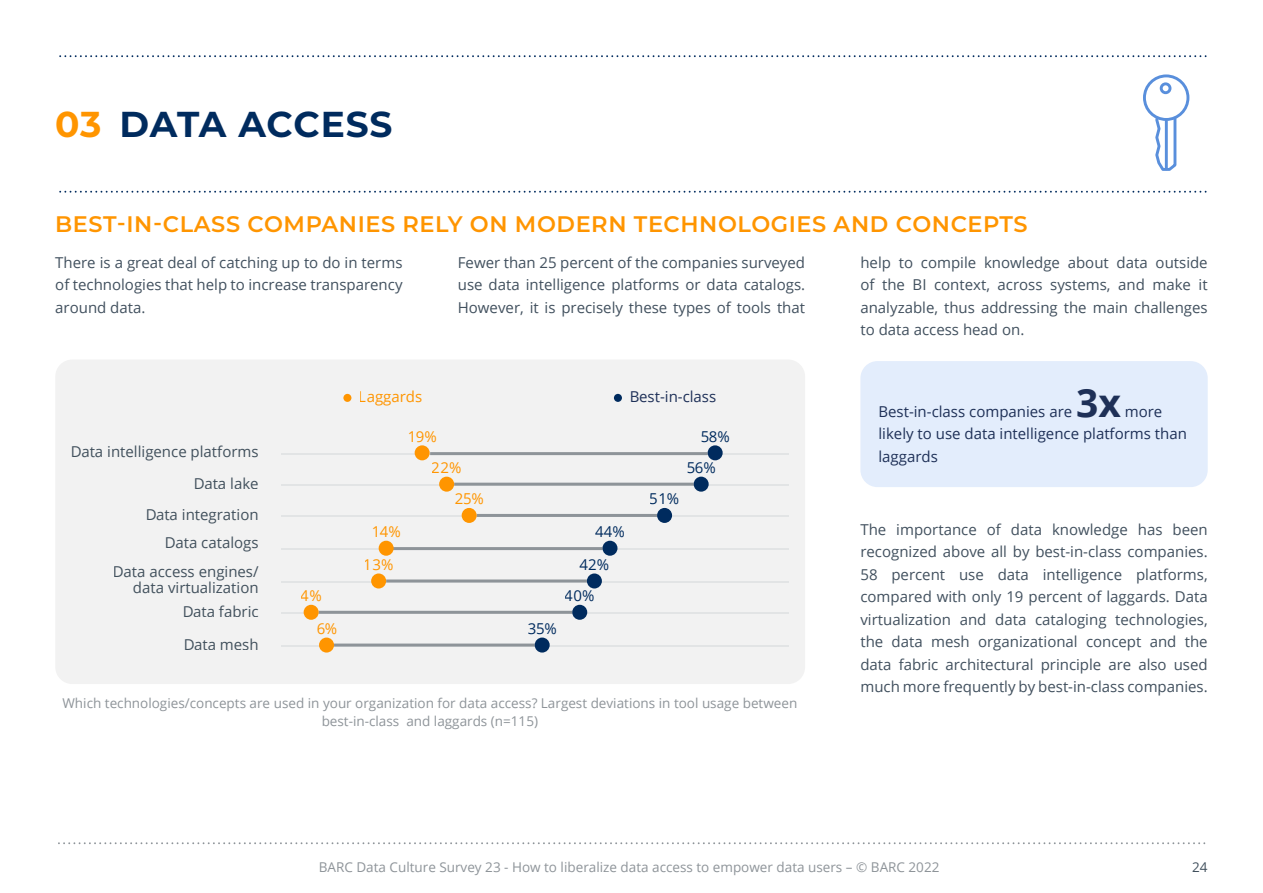
<style>
.page{position:relative;width:1263px;height:893px;background:#fff}
.page>*{position:absolute;margin:0;border:0;box-sizing:border-box;transform-origin:0 0}
.t1{font:700 39px "Open Sans";color:#1e3057}
.t2{font:700 36px "Montserrat";letter-spacing:.015em;color:#002b5e}
.t3{font:600 22.5px "Montserrat";letter-spacing:.025em;color:#ff9500}
.t4{font:15px/22.5px "Open Sans";color:#41505e;text-align:justify}
.t5{font:15px/16.5px "Open Sans";color:#41505c;text-align:right}
.t6{font:15px/22.5px "Open Sans";color:#1e3057}
.t7{font:15px "Open Sans";color:#ff9500}
.t8{font:15px "Open Sans";color:#002b5e}
.t9{font:15px "Open Sans";color:#1e3058}
.t10{font:13.5px/18px "Open Sans";color:#8e9499;text-align:center}
.t11{font:13.5px "Open Sans";color:#41505d}
.s1{color:#ff9500}
</style>
<div class="page">
<svg style="left:58px;top:842px;width:1147px;height:2px"></svg>
<div style="left:55px;top:359px;width:750px;height:325px;background:#f2f2f2;border-radius:17px"></div>
<hr style="left:281px;top:484px;width:507px;height:2px;background:#e2e4e5">
<hr style="left:281px;top:453px;width:507px;height:1px;background:#e2e4e5">
<hr style="left:430px;top:452px;width:278px;height:3px;background:#8e9499">
<hr style="left:454px;top:483px;width:240px;height:3px;background:#8e9499">
<div style="left:708px;top:445px;width:15px;height:15px;background:#002b5e;border-radius:50%"></div>
<div style="left:415px;top:445px;width:15px;height:15px;background:#ff9500;border-radius:50%"></div>
<div style="left:694px;top:477px;width:15px;height:15px;background:#002b5e;border-radius:50%"></div>
<div style="left:439px;top:477px;width:15px;height:15px;background:#ff9500;border-radius:50%"></div>
<hr style="left:281px;top:515px;width:507px;height:2px;background:#e2e4e5">
<hr style="left:477px;top:514px;width:180px;height:3px;background:#8e9499">
<div style="left:657px;top:508px;width:15px;height:15px;background:#002b5e;border-radius:50%"></div>
<div style="left:462px;top:508px;width:15px;height:15px;background:#ff9500;border-radius:50%"></div>
<hr style="left:281px;top:548px;width:507px;height:2px;background:#e2e4e5">
<hr style="left:392px;top:547px;width:210px;height:3px;background:#8e9499">
<div style="left:602px;top:541px;width:15px;height:15px;background:#002b5e;border-radius:50%"></div>
<div style="left:379px;top:541px;width:15px;height:15px;background:#ff9500;border-radius:50%"></div>
<hr style="left:281px;top:581px;width:507px;height:1px;background:#e2e4e5">
<hr style="left:386px;top:579px;width:201px;height:3px;background:#8e9499">
<div style="left:587px;top:573px;width:15px;height:15px;background:#002b5e;border-radius:50%"></div>
<div style="left:371px;top:573px;width:15px;height:15px;background:#ff9500;border-radius:50%"></div>
<hr style="left:281px;top:612px;width:507px;height:2px;background:#e2e4e5">
<hr style="left:319px;top:611px;width:253px;height:3px;background:#8e9499">
<div style="left:572px;top:605px;width:15px;height:15px;background:#002b5e;border-radius:50%"></div>
<div style="left:304px;top:605px;width:15px;height:15px;background:#ff9500;border-radius:50%"></div>
<hr style="left:281px;top:645px;width:507px;height:2px;background:#e2e4e5">
<hr style="left:334px;top:644px;width:201px;height:3px;background:#8e9499">
<div style="left:319px;top:638px;width:15px;height:15px;background:#ff9500;border-radius:50%"></div>
<div style="left:535px;top:638px;width:15px;height:15px;background:#002b5e;border-radius:50%"></div>
<div style="left:614px;top:394px;width:8px;height:8px;background:#002b5e;border-radius:50%"></div>
<div style="left:343px;top:394px;width:8px;height:8px;background:#ff9500;border-radius:50%"></div>
<svg style="left:59px;top:55px;width:1147px;height:2px"></svg>
<svg style="left:59px;top:191px;width:1147px;height:2px"></svg>
<div style="left:1160px;top:82px;width:11px;height:12px;border:3px solid #598fdc;border-radius:50%"></div>
<svg style="left:1154px;top:115px;width:24px;height:56px"></svg>
<div style="left:1143px;top:74px;width:46px;height:47px;border:3px solid #598fdc;border-radius:50%"></div>
<div style="left:860px;top:361px;width:348px;height:126px;background:#e3edfc;border-radius:17px"></div>
<h2 class="t2" style="left:55px;top:98px;width:339px"><span class="s1">03</span> DATA ACCESS</h2>
<h3 class="t3" style="left:55px;top:208px;width:974px">BEST-IN-CLASS COMPANIES RELY ON MODERN TECHNOLOGIES AND CONCEPTS</h3>
<p class="t4" style="left:55px;top:251px;width:349px">There is a great deal of catching up to do in terms of technologies that help to increase transparency around data.</p>
<p class="t4" style="left:458px;top:251px;width:349px">Fewer than 25 percent of the companies surveyed use data intelligence platforms or data catalogs.<br>However, it is precisely these types of tools that</p>
<p class="t4" style="left:860px;top:251px;width:349px">help to compile knowledge about data outside of the BI context, across systems, and make it analyzable, thus addressing the main challenges to data access head on.</p>
<p class="t7" style="left:359px;top:387px;width:65px">Laggards</p>
<p class="t9" style="left:629px;top:387px;width:88px">Best-in-class</p>
<p class="t5" style="left:70px;top:443px;width:190px">Data intelligence platforms</p>
<p class="t5" style="left:193px;top:475px;width:67px">Data lake</p>
<p class="t5" style="left:145px;top:506px;width:115px">Data integration</p>
<p class="t5" style="left:164px;top:534px;width:96px">Data catalogs</p>
<p class="t5" style="left:113px;top:562px;width:147px">Data access engines/ data virtualization</p>
<p class="t5" style="left:182px;top:603px;width:78px">Data fabric</p>
<p class="t5" style="left:183px;top:635px;width:77px">Data mesh</p>
<p class="t7" style="left:407px;top:426px;width:31px">19%</p>
<p class="t8" style="left:700px;top:426px;width:31px">58%</p>
<p class="t7" style="left:432px;top:457px;width:31px">22%</p>
<p class="t8" style="left:686px;top:457px;width:31px">56%</p>
<p class="t7" style="left:454px;top:489px;width:31px">25%</p>
<p class="t8" style="left:650px;top:489px;width:31px">51%</p>
<p class="t7" style="left:371px;top:521px;width:31px">14%</p>
<p class="t8" style="left:595px;top:521px;width:31px">44%</p>
<p class="t7" style="left:364px;top:554px;width:31px">13%</p>
<p class="t8" style="left:580px;top:554px;width:31px">42%</p>
<p class="t7" style="left:301px;top:586px;width:22px">4%</p>
<p class="t8" style="left:565px;top:586px;width:31px">40%</p>
<p class="t7" style="left:316px;top:618px;width:22px">6%</p>
<p class="t8" style="left:527px;top:618px;width:31px">35%</p>
<p class="t10" style="left:62px;top:693px;width:736px">Which technologies/concepts are used in your organization for data access? Largest deviations in tool usage between best-in-class and laggards (n=115)</p>
<h1 class="t1" style="left:1076px;top:375px;width:46px">3x</h1>
<p class="t6" style="left:878px;top:399px;width:195px">Best-in-class companies are</p>
<p class="t6" style="left:878px;top:399px;width:310px;text-indent:246px">more likely to use data intelligence platforms than laggards</p>
<p class="t4" style="left:860px;top:518px;width:349px">The importance of data knowledge has been recognized above all by best-in-class companies.<br>58 percent use data intelligence platforms, compared with only 19 percent of laggards. Data virtualization and data cataloging technologies, the data mesh organizational concept and the data fabric architectural principle are also used much more frequently by best-in-class companies.</p>
<p class="t10" style="left:319px;top:858px;width:622px">BARC Data Culture Survey 23 - How to liberalize data access to empower data users – © BARC 2022</p>
<p class="t11" style="left:1192px;top:858px;width:17px">24</p>
</div>
